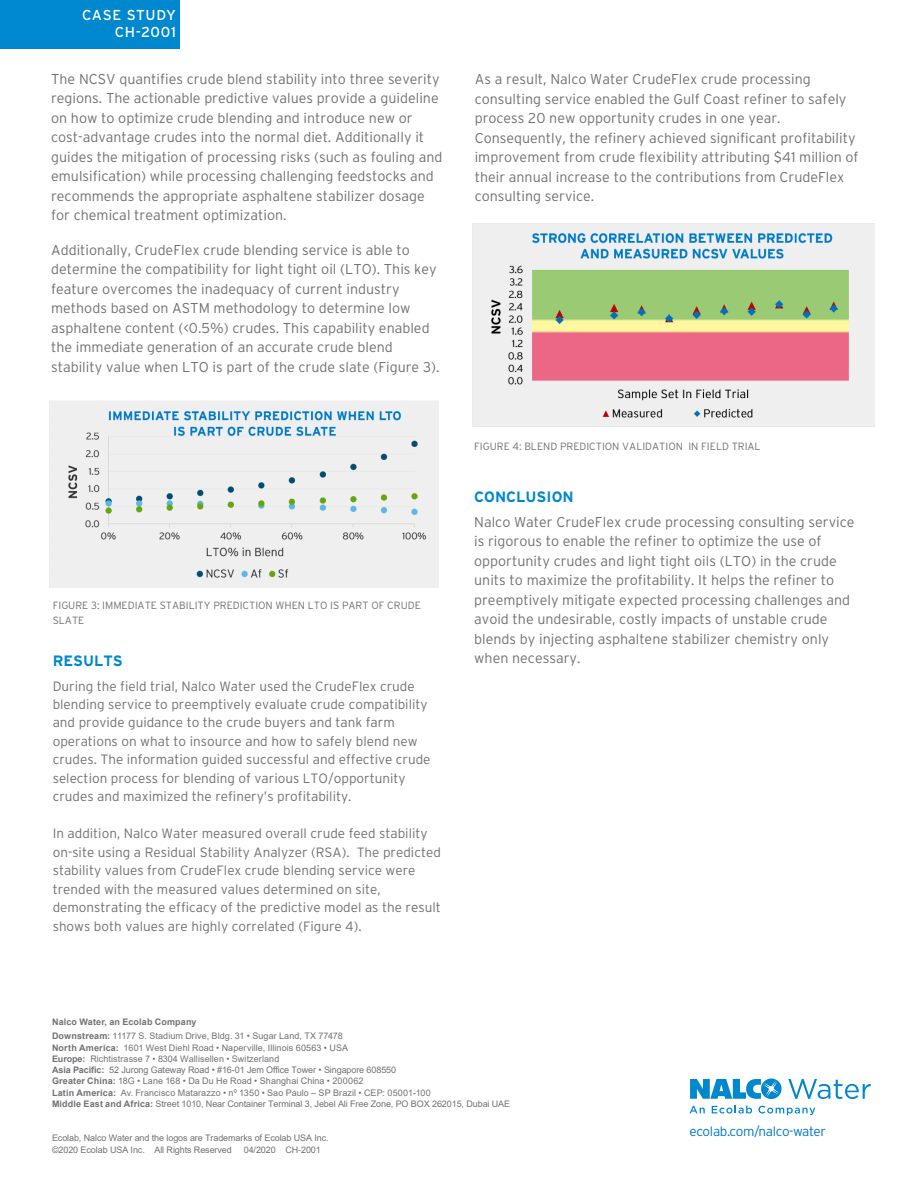
<style>
.page{position:relative;width:918px;height:1188px;background:#fff}
.page>*{position:absolute;margin:0;border:0;box-sizing:border-box;transform-origin:0 0}
.t1{font:700 15px "Interstate";color:#0088ce}
.t2{font:14.4px "Interstate";letter-spacing:.05em;color:#fff}
.t3{font:300 14.25px/19.5px "Interstate";color:#717074}
.t4{font:300 13.5px/18.5px "Interstate";color:#717073}
.t5{font:300 13.5px "Interstate";letter-spacing:-.025em;color:#0076c8}
.t6{font:300 10.5px/15px "Interstate";color:#717074}
.t7{font:300 10.5px "Interstate";color:#717073}
.t8{font:9px/11.2px "Arial";letter-spacing:-.01em;color:#717074}
.t9{font:9px/14.2px "Arial";letter-spacing:.01em;color:#717074}
.s1{font-weight:700}
</style>
<div class="page">
<svg style="left:690px;top:1106px;width:15px;height:7px"></svg>
<svg style="left:712px;top:1106px;width:40px;height:8px"></svg>
<svg style="left:758px;top:1106px;width:57px;height:9px"></svg>
<svg style="left:690px;top:1079px;width:92px;height:20px"></svg>
<svg style="left:788px;top:1079px;width:83px;height:20px"></svg>
<div style="left:0;top:0;width:180px;height:49px;background:#0088ce"></div>
<img style="left:50px;top:401px;width:388px;height:186px">
<img style="left:473px;top:223px;width:402px;height:203px">
<p class="t2" style="left:77px;top:6px;width:96px">CASE STUDY</p>
<p class="t2" style="left:109px;top:23px;width:63px">CH-2001</p>
<p class="t2" style="left:82px;top:6px;width:96px">CASE STUDY</p>
<p class="t2" style="left:115px;top:23px;width:63px">CH-2001</p>
<p class="t3" style="left:51px;top:69px;width:393px">The NCSV quantifies crude blend stability into three severity regions. The actionable predictive values provide a guideline on how to optimize crude blending and introduce new or cost-advantage crudes into the normal diet. Additionally it guides the mitigation of processing risks (such as fouling and emulsification) while processing challenging feedstocks and recommends the appropriate asphaltene stabilizer dosage for chemical treatment optimization.</p>
<p class="t3" style="left:51px;top:240px;width:390px">Additionally, CrudeFlex crude blending service is able to determine the compatibility for light tight oil (LTO). This key feature overcomes the inadequacy of current industry methods based on ASTM methodology to determine low asphaltene content (&lt;0.5%) crudes. This capability enabled the immediate generation of an accurate crude blend stability value when LTO is part of the crude slate (Figure 3).</p>
<p class="t6" style="left:53px;top:598px;width:370px">FIGURE 3: IMMEDIATE STABILITY PREDICTION WHEN LTO IS PART OF CRUDE<br>SLATE</p>
<p class="t1" style="left:53px;top:652px;width:72px">RESULTS</p>
<p class="t4" style="left:53px;top:676px;width:379px">During the field trial, Nalco Water used the CrudeFlex crude blending service to preemptively evaluate crude compatibility and provide guidance to the crude buyers and tank farm operations on what to insource and how to safely blend new crudes. The information guided successful and effective crude selection process for blending of various LTO/opportunity crudes and maximized the refinery’s profitability.</p>
<p class="t4" style="left:53px;top:824px;width:390px">In addition, Nalco Water measured overall crude feed stability on-site using a Residual Stability Analyzer (RSA). The predicted stability values from CrudeFlex crude blending service were trended with the measured values determined on site, demonstrating the efficacy of the predictive model as the result shows both values are highly correlated (Figure 4).</p>
<p class="t3" style="left:475px;top:69px;width:385px">As a result, Nalco Water CrudeFlex crude processing consulting service enabled the Gulf Coast refiner to safely process 20 new opportunity crudes in one year.<br>Consequently, the refinery achieved significant profitability improvement from crude flexibility attributing $41 million of their annual increase to the contributions from CrudeFlex consulting service.</p>
<p class="t7" style="left:474px;top:440px;width:288px">FIGURE 4: BLEND PREDICTION VALIDATION IN FIELD TRIAL</p>
<p class="t1" style="left:474px;top:487px;width:101px">CONCLUSION</p>
<p class="t3" style="left:474px;top:512px;width:382px">Nalco Water CrudeFlex crude processing consulting service is rigorous to enable the refiner to optimize the use of opportunity crudes and light tight oils (LTO) in the crude units to maximize the profitability. It helps the refiner to preemptively mitigate expected processing challenges and avoid the undesirable, costly impacts of unstable crude blends by injecting asphaltene stabilizer chemistry only when necessary.</p>
<p class="t9" style="left:52px;top:1015px;width:292px"><span class="s1">Nalco Water, an Ecolab Company<br>Downstream:</span> 11177 S. Stadium Drive, Bldg. 31 • Sugar Land, TX 77478</p>
<p class="t8" style="left:52px;top:1042px;width:460px"><span class="s1">North America:</span> 1601 West Diehl Road • Naperville, Illinois 60563 • USA<br><span class="s1">Europe:</span> Richtistrasse 7 • 8304 Wallisellen • Switzerland<br><span class="s1">Asia Pacific:</span> 52 Jurong Gateway Road • #16-01 Jem Office Tower • Singapore 608550<br><span class="s1">Greater China:</span> 18G • Lane 168 • Da Du He Road • Shanghai China • 200062<br><span class="s1">Latin America:</span> Av. Francisco Matarazzo • nº 1350 • Sao Paulo – SP Brazil • CEP: 05001-100<br><span class="s1">Middle East and Africa:</span> Street 1010, Near Container Terminal 3, Jebel Ali Free Zone, PO BOX 262015, Dubai UAE</p>
<p class="t8" style="left:52px;top:1132px;width:278px">Ecolab, Nalco Water and the logos are Trademarks of Ecolab USA Inc. ©2020 Ecolab USA Inc. All Rights Reserved</p>
<p class="t8" style="left:244px;top:1144px;width:79px">04/2020 CH-2001</p>
<p class="t5" style="left:690px;top:1123px;width:138px">ecolab.com/nalco-water</p>
</div>
